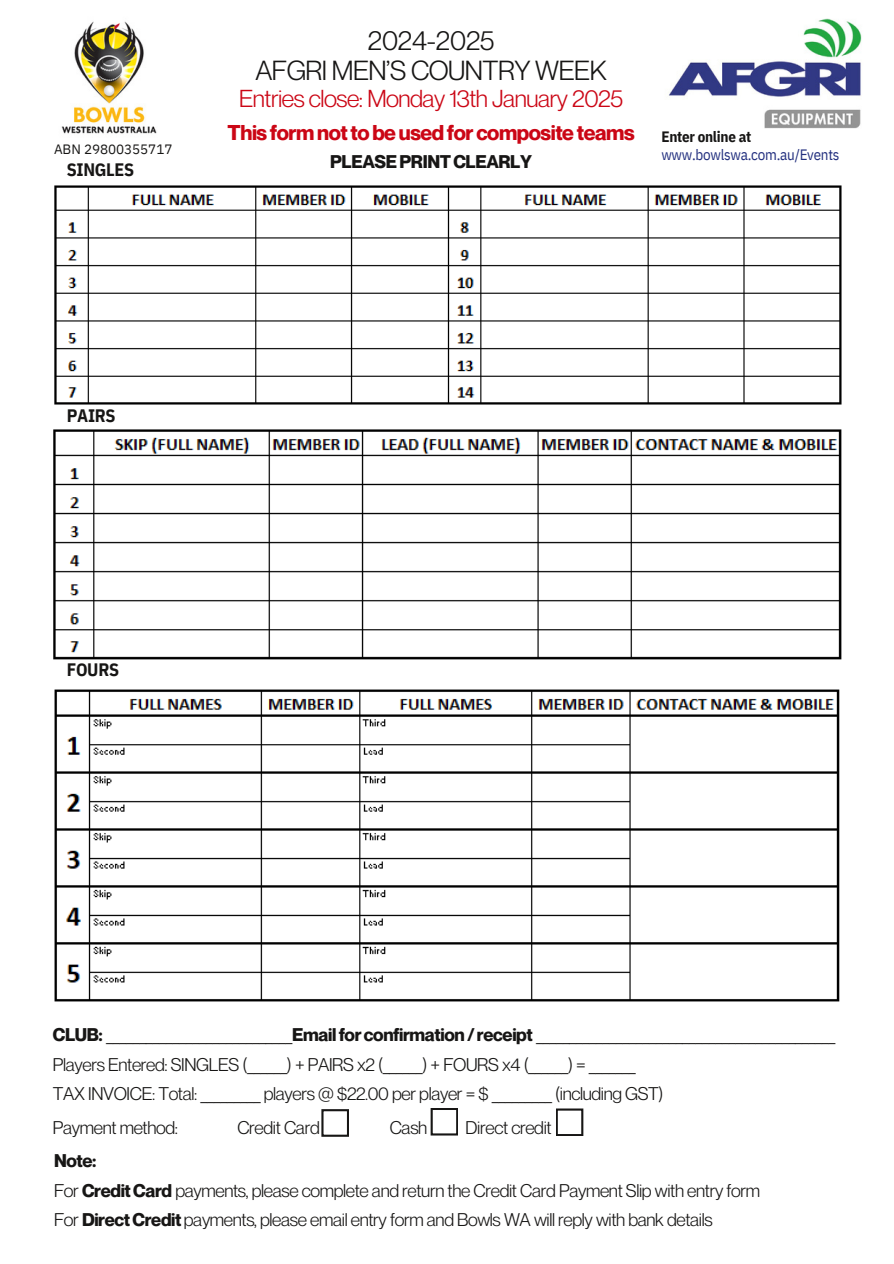
<style>
.page{position:relative;width:894px;height:1264px;background:#fff}
.page>*{position:absolute;margin:0;border:0;box-sizing:border-box;transform-origin:0 0}
.t1{font:27px "Neue Montreal";letter-spacing:-.02em;color:#171615}
.t2{font:24px "Neue Montreal";letter-spacing:-.02em;color:#cb0615}
.t3{font:700 21px "Neue Montreal";letter-spacing:-.02em;color:#cb0615}
.t4{font:18px/29.2px "Neue Montreal";letter-spacing:-.02em;color:#171615}
.t5{font:700 18px "Neue Montreal";letter-spacing:-.02em;color:#171615}
.t6{font:700 18px "IBM Plex Sans Cond";letter-spacing:-.015em;color:#171615}
.t7{font:15px "IBM Plex Sans Cond";letter-spacing:-.015em;color:#23307f}
.t8{font:700 15px "IBM Plex Sans Cond";letter-spacing:-.015em;color:#171615}
.t9{font:13.5px "IBM Plex Sans";letter-spacing:-.005em;color:#171615}
.s1{font-weight:700}
</style>
<div class="page">
<img style="left:61px;top:21px;width:96px;height:113px">
<svg style="left:321px;top:1109px;width:28px;height:27px"></svg>
<svg style="left:430px;top:1108px;width:28px;height:27px"></svg>
<svg style="left:556px;top:1108px;width:27px;height:28px"></svg>
<img style="left:668px;top:18px;width:194px;height:111px">
<img style="left:54px;top:185px;width:788px;height:220px">
<img style="left:54px;top:689px;width:786px;height:313px">
<img style="left:53px;top:429px;width:789px;height:231px">
<p class="t9" style="left:54px;top:141px;width:120px">ABN 29800355717</p>
<p class="t6" style="left:67px;top:158px;width:69px">SINGLES</p>
<p class="t1" style="left:368px;top:24px;width:128px">2024-2025</p>
<h6 class="t2" style="left:239px;top:84px;width:385px">Entries close: Monday 13th January 2025</h6>
<h4 class="t1" style="left:255px;top:54px;width:352px">AFGRI MEN’S COUNTRY WEEK</h4>
<h5 class="t3" style="left:227px;top:119px;width:408px">This formnottobeusedforcompositeteams</h5>
<h5 class="t5" style="left:330px;top:150px;width:203px">PLEASEPRINTCLEARLY</h5>
<p class="t8" style="left:661px;top:127px;width:91px">Enter online at</p>
<h5 class="t7" style="left:661px;top:145px;width:180px">www.bowlswa.com.au/Events</h5>
<p class="t6" style="left:67px;top:404px;width:50px">PAIRS</p>
<p class="t6" style="left:67px;top:657px;width:54px">FOURS</p>
<h5 class="t4" style="left:53px;top:1019px;width:784px"><span class="s1">CLUB:</span> ____________________________<span class="s1">Emailforconfirmation/ receipt</span> _____________________________________________<br>Players Entered: SINGLES (______) + PAIRS x2 (______) + FOURS x4 (______) = _______<br>TAX INVOICE: Total: _________ players @ $22.00 per player = $ _________ (including GST)</h5>
<h5 class="t4" style="left:53px;top:1112px;width:127px">Payment method:</h5>
<h5 class="t4" style="left:237px;top:1112px;width:84px">Credit Card</h5>
<h5 class="t4" style="left:389px;top:1112px;width:39px">Cash</h5>
<h5 class="t4" style="left:465px;top:1112px;width:87px">Direct credit</h5>
<h6 class="t4" style="left:54px;top:1145px;width:707px"><span class="s1">Note:<br></span>For <span class="s1">CreditCard</span> payments, please complete and return the Credit Card Payment Slip with entry form<br>For <span class="s1">DirectCredit</span>payments, please email entry form and Bowls WA will reply with bank details</h6>
</div>
